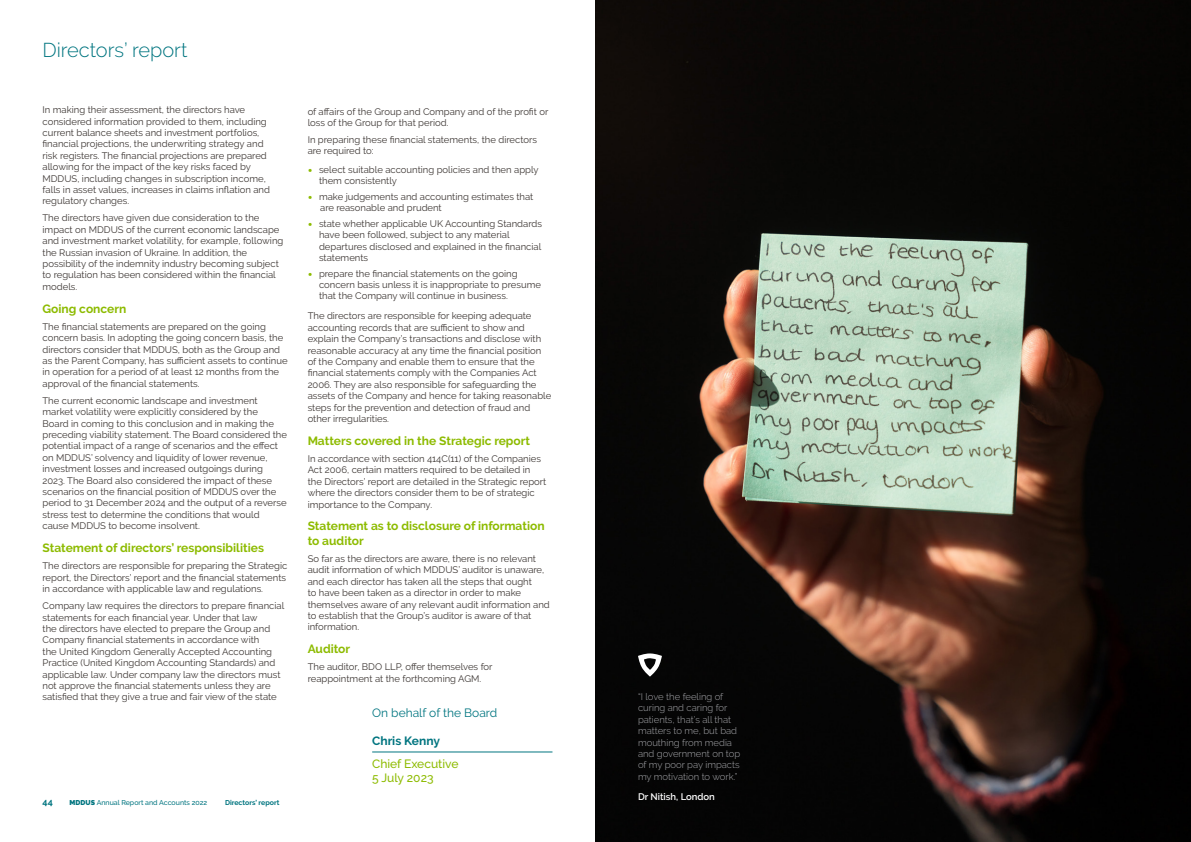
<style>
.page{position:relative;width:1191px;height:842px;background:#fff}
.page>*{position:absolute;margin:0;border:0;box-sizing:border-box;transform-origin:0 0}
.t1{font:300 20px "Raleway";color:#007580}
.t2{font:700 12px/14.4px "Raleway";color:#8dbb00}
.t3{font:500 12px "Raleway";color:#8dbb00}
.t4{font:12px "Raleway";color:#007580}
.t5{font:700 12px "Raleway";color:#007580}
.t6{font:9.5px/11.4px "Raleway";color:#3e3835}
.t7{font:300 9.5px/11.4px "Raleway";color:#a8a9ad}
.t8{font:600 9.5px "Raleway";color:#fff}
.t9{font:700 9px "Raleway";color:#007580}
.t10{font:500 7px "Raleway";color:#007580}
.t11{font:700 7px "Raleway";color:#007580}
.s1{font-weight:900}
.s2{font-weight:900;font-size:13px;color:#8dbb00}
</style>
<div class="page">
<hr style="left:372px;top:752px;width:180px;height:1px;background:#007580">
<img style="left:595px;top:0;width:596px;height:842px">
<svg style="left:638px;top:653px;width:24px;height:24px"></svg>
<p class="t1" style="left:43px;top:38px;width:146px">Directors’ report</p>
<p class="t6" style="left:43px;top:104px;width:229px">In making their assessment, the directors have considered information provided to them, including current balance sheets and investment portfolios, financial projections, the underwriting strategy and risk registers. The financial projections are prepared allowing for the impact of the key risks faced by MDDUS, including changes in subscription income, falls in asset values, increases in claims inflation and regulatory changes.</p>
<p class="t6" style="left:43px;top:212px;width:242px">The directors have given due consideration to the impact on MDDUS of the current economic landscape and investment market volatility, for example, following the Russian invasion of Ukraine. In addition, the possibility of the indemnity industry becoming subject to regulation has been considered within the financial models.</p>
<p class="t2" style="left:43px;top:301px;width:85px">Going concern</p>
<p class="t6" style="left:43px;top:321px;width:246px">The financial statements are prepared on the going concern basis. In adopting the going concern basis, the directors consider that MDDUS, both as the Group and as the Parent Company, has sufficient assets to continue in operation for a period of at least 12 months from the approval of the financial statements.</p>
<p class="t6" style="left:43px;top:395px;width:246px">The current economic landscape and investment market volatility were explicitly considered by the<br>Board in coming to this conclusion and in making the preceding viability statement. The Board considered the potential impact of a range of scenarios and the effect on MDDUS’ solvency and liquidity of lower revenue, investment losses and increased outgoings during 2023. The Board also considered the impact of these scenarios on the financial position of MDDUS over the period to 31 December 2024 and the output of a reverse stress test to determine the conditions that would cause MDDUS to become insolvent.</p>
<p class="t2" style="left:43px;top:541px;width:223px">Statement of directors’ responsibilities</p>
<p class="t6" style="left:43px;top:560px;width:246px">The directors are responsible for preparing the Strategic report, the Directors’ report and the financial statements in accordance with applicable law and regulations.</p>
<p class="t6" style="left:43px;top:600px;width:243px">Company law requires the directors to prepare financial statements for each financial year. Under that law<br>the directors have elected to prepare the Group and Company financial statements in accordance with<br>the United Kingdom Generally Accepted Accounting Practice (United Kingdom Accounting Standards) and applicable law. Under company law the directors must not approve the financial statements unless they are satisfied that they give a true and fair view of the state</p>
<p class="t9" style="left:43px;top:797px;width:12px">44</p>
<p class="t10" style="left:70px;top:799px;width:139px"><span class="s1">MDDUS</span> Annual Report and Accounts 2022</p>
<p class="t11" style="left:225px;top:799px;width:56px">Directors’ report</p>
<p class="t6" style="left:308px;top:105px;width:242px">of affairs of the Group and Company and of the profit or loss of the Group for that period.</p>
<p class="t6" style="left:308px;top:134px;width:231px">In preparing these financial statements, the directors are required to:</p>
<p class="t6" style="left:319px;top:164px;width:221px;text-indent:-11px"><span class="s2">•</span> select suitable accounting policies and then apply them consistently</p>
<p class="t6" style="left:308px;top:191px;width:227px"><span class="s2">•</span> make judgements and accounting estimates that</p>
<p class="t6" style="left:320px;top:202px;width:123px">are reasonable and prudent</p>
<p class="t6" style="left:319px;top:218px;width:224px;text-indent:-11px"><span class="s2">•</span> state whether applicable UK Accounting Standards have been followed, subject to any material departures disclosed and explained in the financial statements</p>
<p class="t6" style="left:319px;top:268px;width:223px;text-indent:-11px"><span class="s2">•</span> prepare the financial statements on the going concern basis unless it is inappropriate to presume that the Company will continue in business.</p>
<p class="t6" style="left:308px;top:310px;width:245px">The directors are responsible for keeping adequate accounting records that are sufficient to show and explain the Company’s transactions and disclose with reasonable accuracy at any time the financial position of the Company and enable them to ensure that the financial statements comply with the Companies Act 2006. They are also responsible for safeguarding the assets of the Company and hence for taking reasonable steps for the prevention and detection of fraud and other irregularities.</p>
<p class="t2" style="left:308px;top:433px;width:224px">Matters covered in the Strategic report</p>
<p class="t6" style="left:308px;top:453px;width:240px">In accordance with section 414C(11) of the Companies Act 2006, certain matters required to be detailed in the Directors’ report are detailed in the Strategic report where the directors consider them to be of strategic importance to the Company.</p>
<p class="t2" style="left:308px;top:519px;width:238px">Statement as to disclosure of information to auditor</p>
<p class="t6" style="left:308px;top:553px;width:244px">So far as the directors are aware, there is no relevant audit information of which MDDUS’ auditor is unaware, and each director has taken all the steps that ought<br>to have been taken as a director in order to make themselves aware of any relevant audit information and to establish that the Group’s auditor is aware of that information.</p>
<p class="t2" style="left:308px;top:642px;width:44px">Auditor</p>
<p class="t6" style="left:308px;top:661px;width:186px">The auditor, BDO LLP, offer themselves for reappointment at the forthcoming AGM.</p>
<p class="t4" style="left:372px;top:706px;width:127px">On behalf of the Board</p>
<p class="t5" style="left:372px;top:733px;width:69px">Chris Kenny</p>
<p class="t3" style="left:372px;top:756px;width:88px">Chief Executive</p>
<p class="t3" style="left:372px;top:771px;width:63px">5 July 2023</p>
<p class="t7" style="left:638px;top:691px;width:104px">“I love the feeling of curing and caring for patients, that’s all that matters to me, but bad mouthing from media and government on top of my poor pay impacts my motivation to work.”</p>
<p class="t8" style="left:638px;top:791px;width:78px">Dr Nitish, London</p>
</div>
